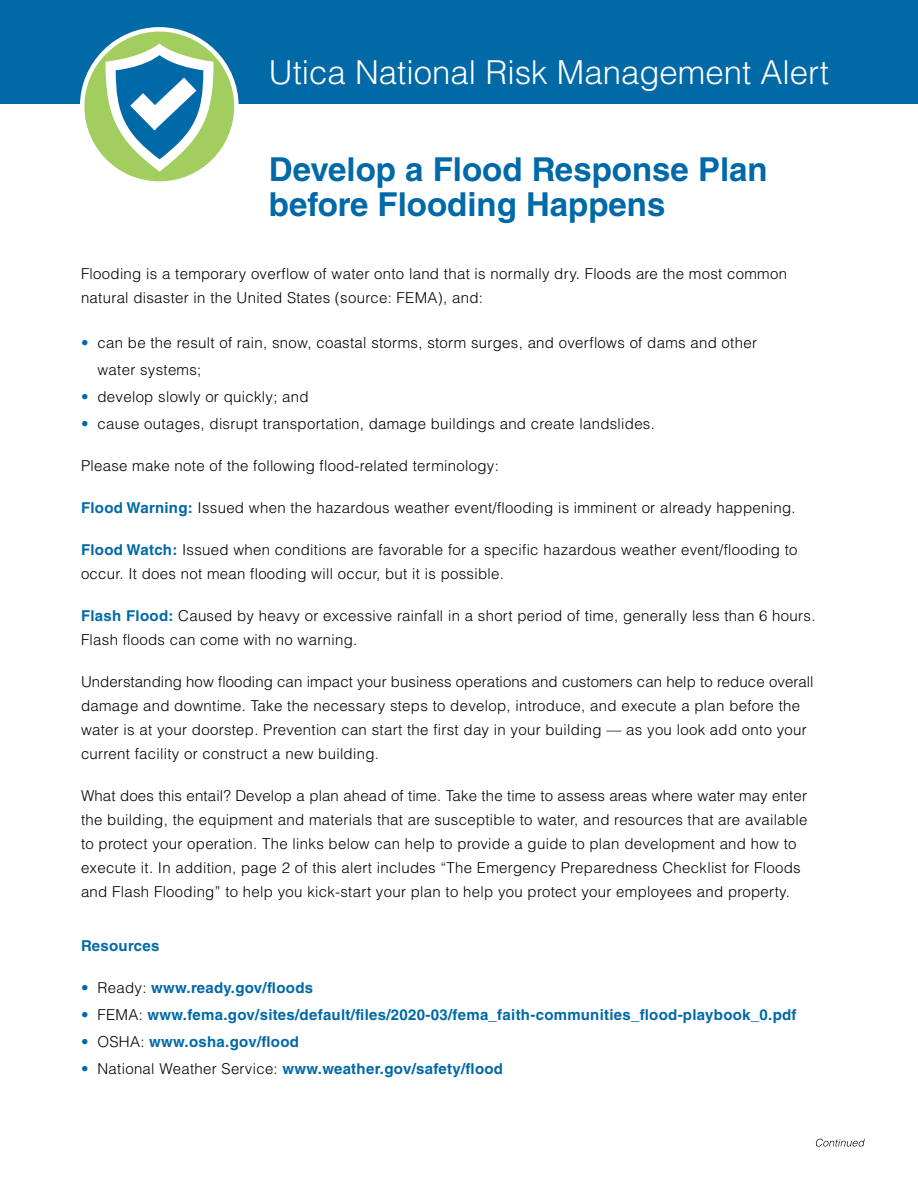
<style>
.page{position:relative;width:918px;height:1188px;background:#fff}
.page>*{position:absolute;margin:0;border:0;box-sizing:border-box;transform-origin:0 0}
.t1{font:700 33px/34.5px "Helvetica LT Std";color:#0069a7}
.t2{font:300 33px "Helvetica LT Std";color:#fff}
.t3{font:300 15px/24px "Helvetica LT Std";letter-spacing:.02em;color:#000}
.t4{font:700 15px "Helvetica LT Std";letter-spacing:.02em;color:#0069a7}
.s1{color:#0069a7}
.s2{font-weight:700;color:#0069a7}
.s3{font-weight:300}
.s4{font-weight:300;color:#000}
</style>
<div class="page">
<div style="left:0;top:0;width:918px;height:103px;background:#0069a6"></div>
<svg style="left:82px;top:30px;width:154px;height:153px;background:#acd472"></svg>
<div style="left:80px;top:27px;width:159px;height:159px;border:4px solid #fff;border-radius:50%"></div>
<svg style="left:104px;top:41px;width:111px;height:133px"></svg>
<svg style="left:816px;top:1139px;width:49px;height:8px"></svg>
<h1 class="t2" style="left:269px;top:52px;width:561px">Utica National Risk Management Alert</h1>
<h1 class="t1" style="left:269px;top:152px;width:500px">Develop a Flood Response Plan before Flooding Happens</h1>
<p class="t3" style="left:81px;top:262px;width:708px">Flooding is a temporary overflow of water onto land that is normally dry. Floods are the most common natural disaster in the United States (source: FEMA), and:</p>
<p class="t3" style="left:98px;top:329px;width:661px;line-height:27px;text-indent:-16px"><span class="s1">•</span> can be the result of rain, snow, coastal storms, storm surges, and overflows of dams and other water systems;</p>
<p class="t3" style="left:81px;top:385px;width:229px"><span class="s1">•</span> develop slowly or quickly; and</p>
<p class="t3" style="left:81px;top:412px;width:575px"><span class="s1">•</span> cause outages, disrupt transportation, damage buildings and create landslides.</p>
<p class="t3" style="left:81px;top:454px;width:419px">Please make note of the following flood-related terminology:</p>
<p class="t3" style="left:81px;top:496px;width:716px"><span class="s2">Flood Warning:</span> Issued when the hazardous weather event/flooding is imminent or already happening.</p>
<p class="t3" style="left:81px;top:538px;width:718px"><span class="s2">Flood Watch:</span> Issued when conditions are favorable for a specific hazardous weather event/flooding to occur. It does not mean flooding will occur, but it is possible.</p>
<p class="t3" style="left:81px;top:604px;width:736px"><span class="s2">Flash Flood:</span> Caused by heavy or excessive rainfall in a short period of time, generally less than 6 hours.<br>Flash floods can come with no warning.</p>
<p class="t3" style="left:81px;top:670px;width:734px">Understanding how flooding can impact your business operations and customers can help to reduce overall damage and downtime. Take the necessary steps to develop, introduce, and execute a plan before the water is at your doorstep. Prevention can start the first day in your building — as you look add onto your current facility or construct a new building.</p>
<p class="t3" style="left:81px;top:784px;width:728px">What does this entail? Develop a plan ahead of time. Take the time to assess areas where water may enter the building, the equipment and materials that are susceptible to water, and resources that are available to protect your operation. The links below can help to provide a guide to plan development and how to execute it. In addition, page 2 of this alert includes “The Emergency Preparedness Checklist for Floods and Flash Flooding” to help you kick-start your plan to help you protect your employees and property.</p>
<p class="t4" style="left:81px;top:937px;width:80px">Resources</p>
<p class="t4" style="left:81px;top:979px;width:234px"><span class="s3">•</span> <span class="s4">Ready:</span> www.ready.gov/floods</p>
<p class="t4" style="left:81px;top:1006px;width:717px"><span class="s3">•</span> <span class="s4">FEMA:</span> www.fema.gov/sites/default/files/2020-03/fema_faith-communities_flood-playbook_0.pdf</p>
<p class="t4" style="left:81px;top:1033px;width:219px"><span class="s3">•</span> <span class="s4">OSHA:</span> www.osha.gov/flood</p>
<p class="t4" style="left:81px;top:1060px;width:424px"><span class="s3">•</span> <span class="s4">National Weather Service:</span> www.weather.gov/safety/flood</p>
</div>
